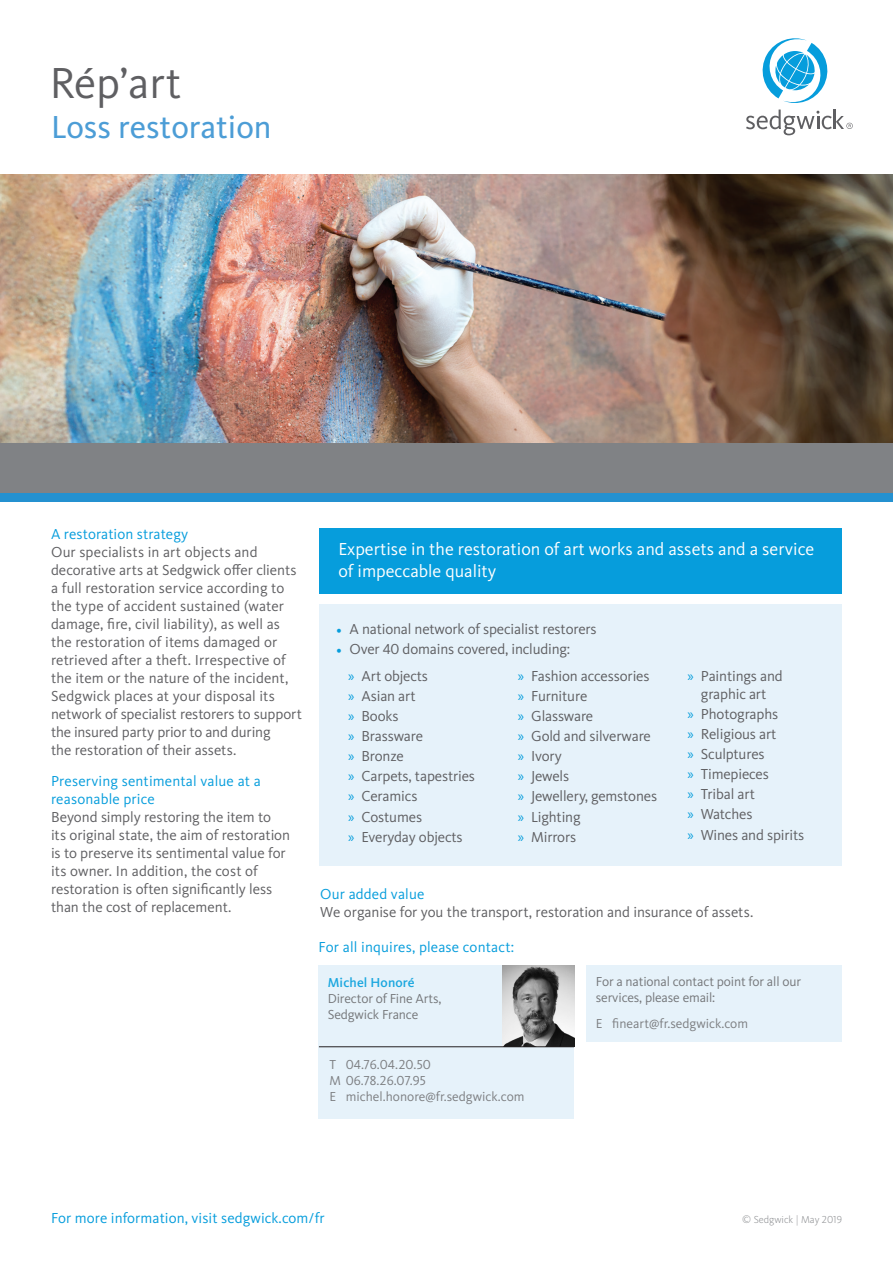
<style>
.page{position:relative;width:893px;height:1263px;background:#fff}
.page>*{position:absolute;margin:0;border:0;box-sizing:border-box;transform-origin:0 0}
.Cover_grey_title{font:45px "Kievit OT";color:#5f5f62}
.Cover_blue_subtitle{font:33px "Kievit OT";color:#4c9dd6}
.Bodytext_Blue_Titles{font:18px/21.6px "Kievit OT";color:#fff}
.Bodytext{font:15px/18px "Kievit OT";letter-spacing:-.01em;color:#5f5f62}
.Bodytext_Blue_Titles-2{font:15px/18px "Kievit OT";letter-spacing:.01em;color:#069ddc}
.Contact_Box_Title{font:13.5px/16.2px "Kievit OT";letter-spacing:-.01em;color:#75777a}
.Contact_box_-_title{font:13.5px "Kievit OT";color:#7d7f82}
.Contact_Box_Title-2{font:500 13.5px "Kievit OT";letter-spacing:.01em;color:#1ba7df}
.t1{font:300 10.5px "Kievit OT";color:#8c8e91}
.s1{font-family:"Minion Pro";color:#069ddc}
.s2{font-family:"Myriad Pro";color:#069ddc}
</style>
<div class="page">
<div style="left:319px;top:965px;width:255px;height:154px;background:#e6f2fa"></div>
<img style="left:502px;top:965px;width:72px;height:81px">
<hr style="left:319px;top:1046px;width:255px;height:1px;background:#231f20">
<div style="left:319px;top:604px;width:523px;height:261px;background:#e6f2fa"></div>
<div style="left:319px;top:528px;width:523px;height:66px;background:#069ddc"></div>
<div style="left:587px;top:965px;width:255px;height:77px;background:#e6f2fa"></div>
<div style="left:0;top:442px;width:893px;height:56px;background:#808285"></div>
<div style="left:0;top:493px;width:893px;height:8px;background:#2491d0"></div>
<svg style="left:746px;top:38px;width:107px;height:97px"></svg>
<img style="left:0;top:175px;width:893px;height:267px">
<p class="Cover_grey_title" style="left:50px;top:58px;width:133px">Rép’art</p>
<p class="Cover_blue_subtitle" style="left:51px;top:108px;width:222px">Loss restoration</p>
<p class="Bodytext_Blue_Titles-2" style="left:51px;top:525px;width:139px">A restoration strategy</p>
<p class="Bodytext" style="left:51px;top:543px;width:252px">Our specialists in art objects and decorative arts at Sedgwick offer clients a full restoration service according to the type of accident sustained (water damage, fire, civil liability), as well as the restoration of items damaged or retrieved after a theft. Irrespective of the item or the nature of the incident, Sedgwick places at your disposal its network of specialist restorers to support the insured party prior to and during<br>the restoration of their assets.</p>
<p class="Bodytext_Blue_Titles-2" style="left:51px;top:772px;width:211px">Preserving sentimental value at a reasonable price</p>
<p class="Bodytext" style="left:51px;top:808px;width:241px">Beyond simply restoring the item to<br>its original state, the aim of restoration is to preserve its sentimental value for its owner. In addition, the cost of restoration is often significantly less than the cost of replacement.</p>
<p class="Bodytext_Blue_Titles" style="left:338px;top:539px;width:477px">Expertise in the restoration of art works and assets and a service of impeccable quality</p>
<p class="Bodytext" style="left:336px;top:620px;width:262px"><span class="s1">•</span> A national network of specialist restorers</p>
<p class="Bodytext" style="left:336px;top:640px;width:236px"><span class="s1">•</span> Over 40 domains covered, including:</p>
<p class="Bodytext" style="left:348px;top:667px;width:82px"><span class="s2">»</span> Art objects</p>
<p class="Bodytext" style="left:348px;top:687px;width:69px"><span class="s2">»</span> Asian art</p>
<p class="Bodytext" style="left:348px;top:707px;width:52px"><span class="s2">»</span> Books</p>
<p class="Bodytext" style="left:348px;top:727px;width:77px"><span class="s2">»</span> Brassware</p>
<p class="Bodytext" style="left:348px;top:747px;width:57px"><span class="s2">»</span> Bronze</p>
<p class="Bodytext" style="left:348px;top:767px;width:128px"><span class="s2">»</span> Carpets, tapestries</p>
<p class="Bodytext" style="left:348px;top:788px;width:71px"><span class="s2">»</span> Ceramics</p>
<p class="Bodytext" style="left:348px;top:808px;width:76px"><span class="s2">»</span> Costumes</p>
<p class="Bodytext" style="left:348px;top:828px;width:116px"><span class="s2">»</span> Everyday objects</p>
<p class="Bodytext" style="left:518px;top:667px;width:133px"><span class="s2">»</span> Fashion accessories</p>
<p class="Bodytext" style="left:518px;top:687px;width:71px"><span class="s2">»</span> Furniture</p>
<p class="Bodytext" style="left:518px;top:707px;width:77px"><span class="s2">»</span> Glassware</p>
<p class="Bodytext" style="left:518px;top:727px;width:135px"><span class="s2">»</span> Gold and silverware</p>
<p class="Bodytext" style="left:518px;top:747px;width:46px"><span class="s2">»</span> Ivory</p>
<p class="Bodytext" style="left:518px;top:767px;width:53px"><span class="s2">»</span> Jewels</p>
<p class="Bodytext" style="left:518px;top:788px;width:141px"><span class="s2">»</span> Jewellery, gemstones</p>
<p class="Bodytext" style="left:518px;top:808px;width:64px"><span class="s2">»</span> Lighting</p>
<p class="Bodytext" style="left:518px;top:828px;width:60px"><span class="s2">»</span> Mirrors</p>
<p class="Bodytext" style="left:687px;top:667px;width:97px;text-align:center"><span class="s2">»</span> Paintings and graphic art</p>
<p class="Bodytext" style="left:687px;top:705px;width:92px"><span class="s2">»</span> Photographs</p>
<p class="Bodytext" style="left:687px;top:725px;width:91px"><span class="s2">»</span> Religious art</p>
<p class="Bodytext" style="left:687px;top:745px;width:79px"><span class="s2">»</span> Sculptures</p>
<p class="Bodytext" style="left:687px;top:765px;width:83px"><span class="s2">»</span> Timepieces</p>
<p class="Bodytext" style="left:687px;top:785px;width:69px"><span class="s2">»</span> Tribal art</p>
<p class="Bodytext" style="left:687px;top:806px;width:67px"><span class="s2">»</span> Watches</p>
<p class="Bodytext" style="left:687px;top:826px;width:118px"><span class="s2">»</span> Wines and spirits</p>
<p class="Bodytext_Blue_Titles-2" style="left:320px;top:885px;width:106px">Our added value</p>
<p class="Bodytext" style="left:320px;top:903px;width:435px">We organise for you the transport, restoration and insurance of assets.</p>
<p class="Bodytext_Blue_Titles-2" style="left:319px;top:938px;width:197px">For all inquires, please contact:</p>
<p class="Contact_Box_Title" style="left:596px;top:973px;width:207px">For a national contact point for all our services, please email:</p>
<p class="Contact_box_-_title" style="left:596px;top:1016px;width:154px">E fineart@fr.sedgwick.com</p>
<p class="Contact_Box_Title-2" style="left:328px;top:974px;width:88px">Michel Honoré</p>
<p class="Contact_Box_Title" style="left:328px;top:990px;width:115px">Director of Fine Arts,<br>Sedgwick France</p>
<p class="Contact_box_-_title" style="left:329px;top:1057px;width:103px">T 04.76.04.20.50</p>
<p class="Contact_box_-_title" style="left:329px;top:1073px;width:98px">M 06.78.26.07.95</p>
<p class="Contact_box_-_title" style="left:329px;top:1089px;width:197px">E michel.honore@fr.sedgwick.com</p>
<p class="Bodytext_Blue_Titles-2" style="left:51px;top:1209px;width:275px">For more information, visit sedgwick.com/fr</p>
<p class="t1" style="left:742px;top:1213px;width:101px">© Sedgwick | May 2019</p>
</div>
